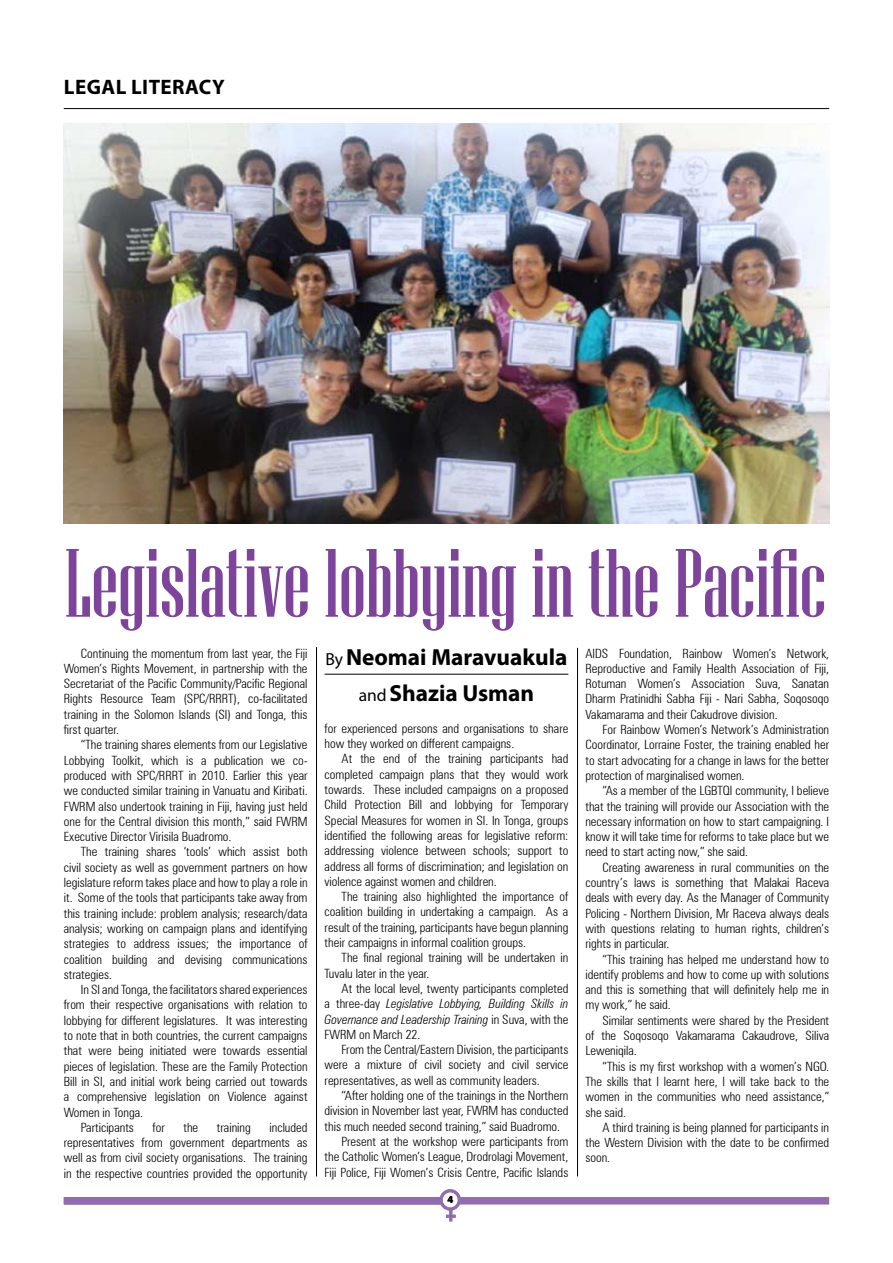
<style>
.page{position:relative;width:893px;height:1263px;background:#fff}
.page>*{position:absolute;margin:0;border:0;box-sizing:border-box;transform-origin:0 0}
.t1{font:96.75px "Niagara Solid";color:#7e449b}
.t2{font:700 23.4px/36px "Myriad Pro";color:#000;text-align:center}
.t3{font:700 21px "Myriad Pro";letter-spacing:.02em;color:#000}
.t4{font:300 condensed 12.75px/15.3px "Zurich BT";color:#000;text-align:justify}
.t5{font:700 10.5px "Myriad Pro";color:#000}
.s1{font-weight:400;font-size:17.55px}
.s2{font-style:italic}
</style>
<div class="page">
<div style="left:459px;top:1197px;width:370px;height:7px;background:#916caf"></div>
<div style="left:440px;top:1189px;width:21px;height:21px;border:3px solid #916caf;border-radius:50%"></div>
<div style="left:64px;top:1197px;width:377px;height:7px;background:#916caf"></div>
<svg style="left:446px;top:1210px;width:10px;height:11px"></svg>
<hr style="left:64px;top:108px;width:765px;height:1px;background:#000">
<hr style="left:325px;top:674px;width:243px;height:1px;background:#000">
<hr style="left:316px;top:647px;width:1px;height:529px;background:#000">
<hr style="left:577px;top:648px;width:1px;height:528px;background:#000">
<img style="left:64px;top:123px;width:765px;height:401px">
<h3 class="t3" style="left:64px;top:74px;width:162px">LEGAL LITERACY</h3>
<h1 class="t1" style="left:65px;top:532px;width:763px">Legislative lobbying in the Pacific</h1>
<p class="t4" style="left:64px;top:645px;width:245px;text-indent:17px">Continuing the momentum from last year, the Fiji Women’s Rights Movement, in partnership with the Secretariat of the Pacific Community/Pacific Regional Rights Resource Team (SPC/RRRT), co-facilitated training in the Solomon Islands (SI) and Tonga, this first quarter.</p>
<p class="t4" style="left:64px;top:737px;width:245px;text-indent:17px">“The training shares elements from our Legislative Lobbying Toolkit, which is a publication we co&shy;produced with SPC/RRRT in 2010. Earlier this year we conducted similar training in Vanuatu and Kiribati.<br>FWRM also undertook training in Fiji, having just held one for the Central division this month,” said FWRM Executive Director Virisila Buadromo.</p>
<p class="t4" style="left:64px;top:844px;width:245px;text-indent:17px">The training shares ‘tools’ which assist both civil society as well as government partners on how legislature reform takes place and how to play a role in it. Some of the tools that participants take away from this training include: problem analysis; research/data analysis; working on campaign plans and identifying strategies to address issues; the importance of coalition building and devising communications strategies.</p>
<p class="t4" style="left:81px;top:982px;width:228px">In SI and Tonga, the facilitators shared experiences</p>
<p class="t4" style="left:64px;top:997px;width:245px">from their respective organisations with relation to</p>
<p class="t4" style="left:64px;top:1012px;width:245px">lobbying for different legislatures. It was interesting</p>
<p class="t4" style="left:64px;top:1028px;width:245px">to note that in both countries, the current campaigns</p>
<p class="t4" style="left:64px;top:1043px;width:245px">that were being initiated were towards essential</p>
<p class="t4" style="left:64px;top:1058px;width:245px">pieces of legislation. These are the Family Protection</p>
<p class="t4" style="left:64px;top:1074px;width:245px">Bill in SI, and initial work being carried out towards</p>
<p class="t4" style="left:64px;top:1089px;width:245px">a comprehensive legislation on Violence against</p>
<p class="t4" style="left:64px;top:1104px;width:81px">Women in Tonga.</p>
<p class="t4" style="left:81px;top:1119px;width:55px">Participants</p>
<p class="t4" style="left:153px;top:1119px;width:14px">for</p>
<p class="t4" style="left:183px;top:1119px;width:16px">the</p>
<p class="t4" style="left:217px;top:1119px;width:35px">training</p>
<p class="t4" style="left:64px;top:1119px;width:245px;text-indent:206px">included representatives from government departments as well as from civil society organisations. The training in the respective countries provided the opportunity</p>
<h2 class="t2" style="left:325px;top:638px;width:244px"><span class="s1">By</span> Neomai Maravuakula <span class="s1">and</span> Shazia Usman</h2>
<p class="t4" style="left:325px;top:720px;width:245px">for experienced persons and organisations to share how they worked on different campaigns.</p>
<p class="t4" style="left:325px;top:751px;width:245px;text-indent:17px">At the end of the training participants had completed campaign plans that they would work towards. These included campaigns on a proposed Child Protection Bill and lobbying for Temporary Special Measures for women in SI. In Tonga, groups identified the following areas for legislative reform: addressing violence between schools; support to address all forms of discrimination; and legislation on violence against women and children.</p>
<p class="t4" style="left:325px;top:889px;width:245px;text-indent:17px">The training also highlighted the importance of coalition building in undertaking a campaign. As a result of the training, participants have begun planning their campaigns in informal coalition groups.</p>
<p class="t4" style="left:325px;top:950px;width:245px;text-indent:17px">The final regional training will be undertaken in<br>Tuvalu later in the year.</p>
<p class="t4" style="left:325px;top:981px;width:245px;text-indent:17px">At the local level, twenty participants completed a three-day <span class="s2">Legislative Lobbying, Building Skills in Governance and Leadership Training</span> in Suva, with the FWRM on March 22.</p>
<p class="t4" style="left:325px;top:1042px;width:245px;text-indent:17px">From the Central/Eastern Division, the participants were a mixture of civil society and civil service representatives, as well as community leaders.</p>
<p class="t4" style="left:342px;top:1088px;width:228px">“After holding one of the trainings in the Northern</p>
<p class="t4" style="left:325px;top:1103px;width:245px">division in November last year, FWRM has conducted</p>
<p class="t4" style="left:325px;top:1118px;width:237px">this much needed second training,” said Buadromo.</p>
<p class="t4" style="left:342px;top:1134px;width:228px">Present at the workshop were participants from</p>
<p class="t4" style="left:325px;top:1149px;width:245px">the Catholic Women’s League, Drodrolagi Movement,</p>
<p class="t4" style="left:325px;top:1164px;width:245px">Fiji Police, Fiji Women’s Crisis Centre, Pacific Islands</p>
<p class="t5" style="left:447px;top:1192px;width:7px">4</p>
<p class="t4" style="left:585px;top:645px;width:17px">AIDS</p>
<p class="t4" style="left:585px;top:645px;width:245px;text-indent:34px">Foundation, Rainbow Women’s Network, Reproductive and Family Health Association of Fiji, Rotuman Women’s Association Suva, Sanatan Dharm Pratinidhi Sabha Fiji - Nari Sabha, Soqosoqo Vakamarama and their Cakudrove division.</p>
<p class="t4" style="left:585px;top:722px;width:245px;text-indent:17px">For Rainbow Women’s Network’s Administration Coordinator, Lorraine Foster, the training enabled her to start advocating for a change in laws for the better protection of marginalised women.</p>
<p class="t4" style="left:585px;top:783px;width:245px;text-indent:17px">“As a member of the LGBTQI community, I believe that the training will provide our Association with the necessary information on how to start campaigning. I know it will take time for reforms to take place but we need to start acting now,” she said.</p>
<p class="t4" style="left:585px;top:859px;width:245px;text-indent:17px">Creating awareness in rural communities on the country’s laws is something that Malakai Raceva deals with every day. As the Manager of Community Policing - Northern Division, Mr Raceva always deals with questions relating to human rights, children’s rights in particular.</p>
<p class="t4" style="left:585px;top:951px;width:245px;text-indent:17px">“This training has helped me understand how to identify problems and how to come up with solutions and this is something that will definitely help me in my work,” he said.</p>
<p class="t4" style="left:585px;top:1012px;width:245px;text-indent:17px">Similar sentiments were shared by the President of the Soqosoqo Vakamarama Cakaudrove, Siliva Leweniqila.</p>
<p class="t4" style="left:585px;top:1058px;width:245px;text-indent:17px">“This is my first workshop with a women’s NGO.<br>The skills that I learnt here, I will take back to the women in the communities who need assistance,” she said.</p>
<p class="t4" style="left:585px;top:1119px;width:245px;text-indent:17px">A third training is being planned for participants in the Western Division with the date to be confirmed soon.</p>
</div>
